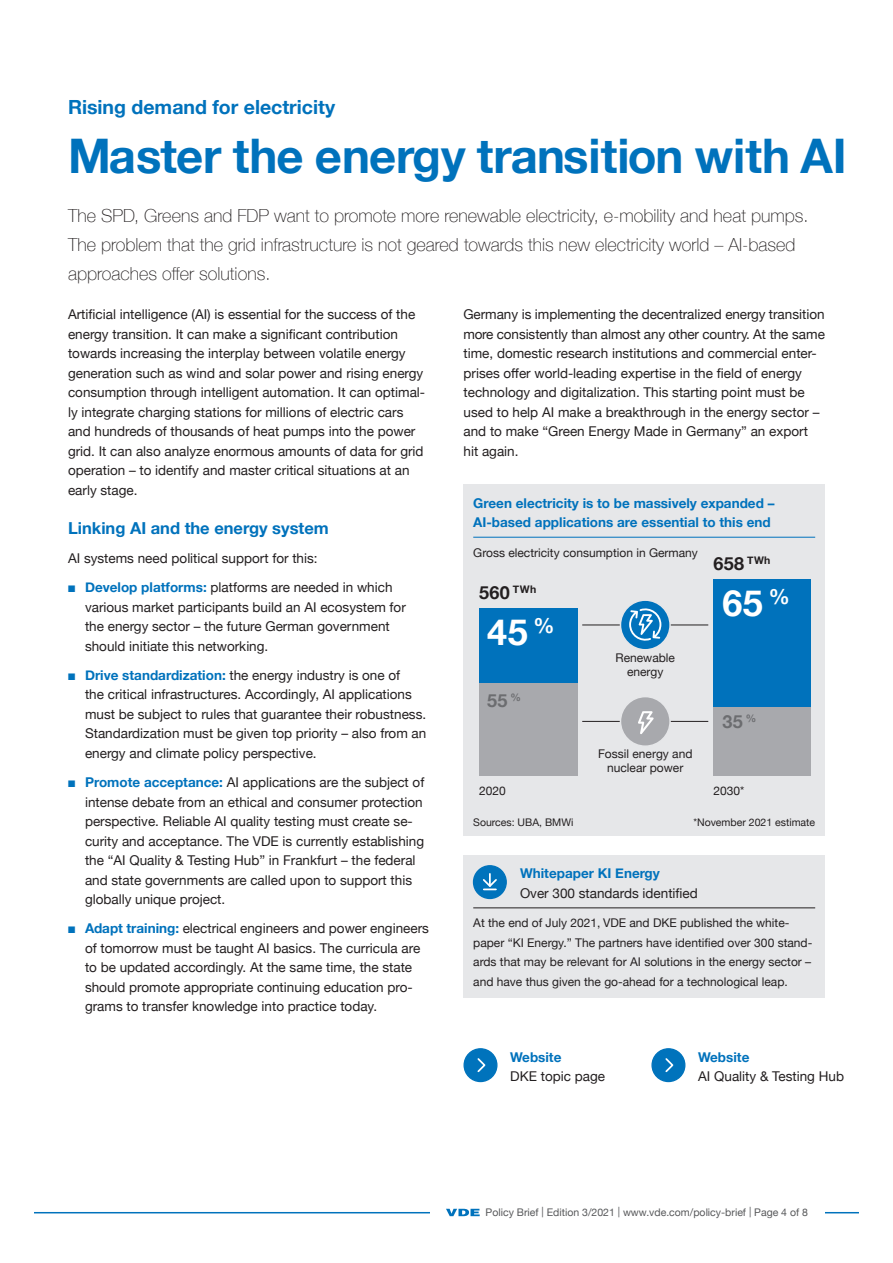
<style>
.page{position:relative;width:893px;height:1263px;background:#fff}
.page>*{position:absolute;margin:0;border:0;box-sizing:border-box;transform-origin:0 0}
.t1{font:700 47.7px "Helvetica Neue";color:#0072bc}
.t2{font:700 36px "Helvetica Neue";color:#fff}
.t3{font:700 19.5px "Helvetica Neue";color:#0072bc}
.t4{font:100 18px/29.2px "Helvetica Neue";color:#231f20}
.t5{font:700 18px "Helvetica Neue";letter-spacing:.02em;color:#231f20}
.t6{font:700 18px "Helvetica Neue";color:#6c6d70}
.t7{font:700 16.5px "Helvetica Neue";color:#0072bc}
.t8{font:13.5px/19.5px "Helvetica Neue";color:#231f20}
.t9{font:700 13.5px/19.5px "Helvetica Neue";color:#0072bc}
.t10{font:12px/19.5px "Helvetica Neue";color:#231f20;text-align:center}
.t11{font:10.5px "Helvetica Neue";color:#57585a}
.t12{font:10.5px "Helvetica Neue";color:#231f20}
.s1{color:#0072bc}
.s2{font-weight:700;color:#0072bc}
</style>
<div class="page">
<hr style="left:34px;top:1212px;width:825px;height:1px;background:#0072bc">
<div style="left:431px;top:1197px;width:394px;height:19px;background:#fff"></div>
<svg style="left:446px;top:1209px;width:34px;height:7px"></svg>
<svg style="left:463px;top:1048px;width:34px;height:34px"></svg>
<svg style="left:651px;top:1048px;width:34px;height:34px"></svg>
<div style="left:463px;top:855px;width:362px;height:143px;background:#e6e7e9"></div>
<hr style="left:473px;top:908px;width:342px;height:1px;background:#231f20">
<svg style="left:473px;top:865px;width:34px;height:34px"></svg>
<div style="left:463px;top:485px;width:362px;height:351px;background:#e6e7e9"></div>
<hr style="left:473px;top:537px;width:342px;height:1px;background:#0072bc">
<div style="left:479px;top:608px;width:98px;height:75px;background:#0072bc"></div>
<div style="left:479px;top:683px;width:98px;height:93px;background:#a8a9ad"></div>
<div style="left:713px;top:579px;width:98px;height:128px;background:#0072bc"></div>
<div style="left:713px;top:707px;width:98px;height:69px;background:#a8a9ad"></div>
<hr style="left:582px;top:721px;width:126px;height:1px;background:#231f20">
<div style="left:620px;top:697px;width:50px;height:49px;background:#a8a9ad;border-radius:50%"></div>
<div style="left:620px;top:696px;width:51px;height:51px;border:2px solid #e6e7e9;border-radius:50%"></div>
<svg style="left:638px;top:711px;width:16px;height:23px"></svg>
<hr style="left:582px;top:624px;width:126px;height:1px;background:#231f20">
<svg style="left:620px;top:600px;width:50px;height:50px"></svg>
<div style="left:620px;top:599px;width:51px;height:51px;border:2px solid #e6e7e9;border-radius:50%"></div>
<svg style="left:629px;top:606px;width:32px;height:37px"></svg>
<h3 class="t3" style="left:68px;top:92px;width:269px">Rising demand for electricity</h3>
<h1 class="t1" style="left:68px;top:118px;width:780px">Master the energy transition with AI</h1>
<h3 class="t4" style="left:68px;top:200px;width:742px">The SPD, Greens and FDP want to promote more renewable electricity, e-mobility and heat pumps.<br>The problem that the grid infrastructure is not geared towards this new electricity world – AI-based approaches offer solutions.</h3>
<p class="t8" style="left:68px;top:305px;width:359px">Artificial intelligence (AI) is essential for the success of the energy transition. It can make a significant contribution towards increasing the interplay between volatile energy generation such as wind and solar power and rising energy consumption through intelligent automation. It can optimal&shy;ly integrate charging stations for millions of electric cars and hundreds of thousands of heat pumps into the power grid. It can also analyze enormous amounts of data for grid operation – to identify and master critical situations at an early stage.</p>
<p class="t7" style="left:68px;top:515px;width:262px">Linking AI and the energy system</p>
<p class="t8" style="left:68px;top:549px;width:251px">AI systems need political support for this:</p>
<p class="t8" style="left:85px;top:578px;width:322px;text-indent:-17px"><span class="s1">■</span> <span class="s2">Develop platforms:</span> platforms are needed in which various market participants build an AI ecosystem for the energy sector – the future German government should initiate this networking.</p>
<p class="t8" style="left:85px;top:666px;width:343px;text-indent:-17px"><span class="s1">■</span> <span class="s2">Drive standardization:</span> the energy industry is one of<br>the critical infrastructures. Accordingly, AI applications must be subject to rules that guarantee their robustness.<br>Standardization must be given top priority – also from an energy and climate policy perspective.</p>
<p class="t8" style="left:85px;top:773px;width:341px;text-indent:-17px"><span class="s1">■</span> <span class="s2">Promote acceptance:</span> AI applications are the subject of intense debate from an ethical and consumer protection perspective. Reliable AI quality testing must create se&shy;curity and acceptance. The VDE is currently establishing the “AI Quality &amp; Testing Hub” in Frankfurt – the federal and state governments are called upon to support this globally unique project.</p>
<p class="t8" style="left:85px;top:920px;width:345px;text-indent:-17px"><span class="s1">■</span> <span class="s2">Adapt training:</span> electrical engineers and power engineers of tomorrow must be taught AI basics. The curricula are to be updated accordingly. At the same time, the state should promote appropriate continuing education pro&shy;grams to transfer knowledge into practice today.</p>
<p class="t8" style="left:463px;top:305px;width:363px">Germany is implementing the decentralized energy transition more consistently than almost any other country. At the same time, domestic research institutions and commercial enter&shy;prises offer world-leading expertise in the field of energy technology and digitalization. This starting point must be used to help AI make a breakthrough in the energy sector – and to make “Green Energy Made in Germany” an export hit again.</p>
<p class="t9" style="left:473px;top:493px;width:303px">Green electricity is to be massively expanded –<br>AI-based applications are essential to this end</p>
<p class="t10" style="left:473px;top:543px;width:226px">Gross electricity consumption in Germany</p>
<h3 class="t5" style="left:713px;top:550px;width:59px">658 <sup>TWh</sup></h3>
<h2 class="t2" style="left:722px;top:575px;width:69px">65 <sup>%</sup></h2>
<h3 class="t5" style="left:479px;top:578px;width:59px">560 <sup>TWh</sup></h3>
<h2 class="t2" style="left:487px;top:604px;width:69px">45 <sup>%</sup></h2>
<p class="t10" style="left:615px;top:652px;width:61px;line-height:13.5px">Renewable energy</p>
<h3 class="t6" style="left:487px;top:686px;width:35px">55 <sup>%</sup></h3>
<h3 class="t6" style="left:722px;top:708px;width:35px">35 <sup>%</sup></h3>
<p class="t10" style="left:598px;top:748px;width:96px;line-height:13.5px">Fossil energy and nuclear power</p>
<p class="t10" style="left:479px;top:782px;width:28px">2020</p>
<p class="t10" style="left:713px;top:782px;width:32px">2030*</p>
<p class="t12" style="left:473px;top:815px;width:102px">Sources: UBA, BMWi</p>
<p class="t12" style="left:693px;top:815px;width:123px">*November 2021 estimate</p>
<p class="t9" style="left:520px;top:864px;width:141px">Whitepaper KI Energy</p>
<p class="t8" style="left:520px;top:884px;width:179px">Over 300 standards identified</p>
<p class="t10" style="left:473px;top:914px;width:341px;text-align:left">At the end of July 2021, VDE and DKE published the white&shy;paper “KI Energy.” The partners have identified over 300 stand&shy;ards that may be relevant for AI solutions in the energy sector – and have thus given the go-ahead for a technological leap.</p>
<p class="t9" style="left:510px;top:1048px;width:53px">Website</p>
<p class="t8" style="left:510px;top:1068px;width:96px">DKE topic page</p>
<p class="t9" style="left:698px;top:1048px;width:53px">Website</p>
<p class="t8" style="left:698px;top:1068px;width:147px">AI Quality &amp; Testing Hub</p>
<p class="t11" style="left:485px;top:1205px;width:324px">Policy Brief | Edition 3/2021 | www.vde.com/policy-brief | Page 4 of 8</p>
</div>
